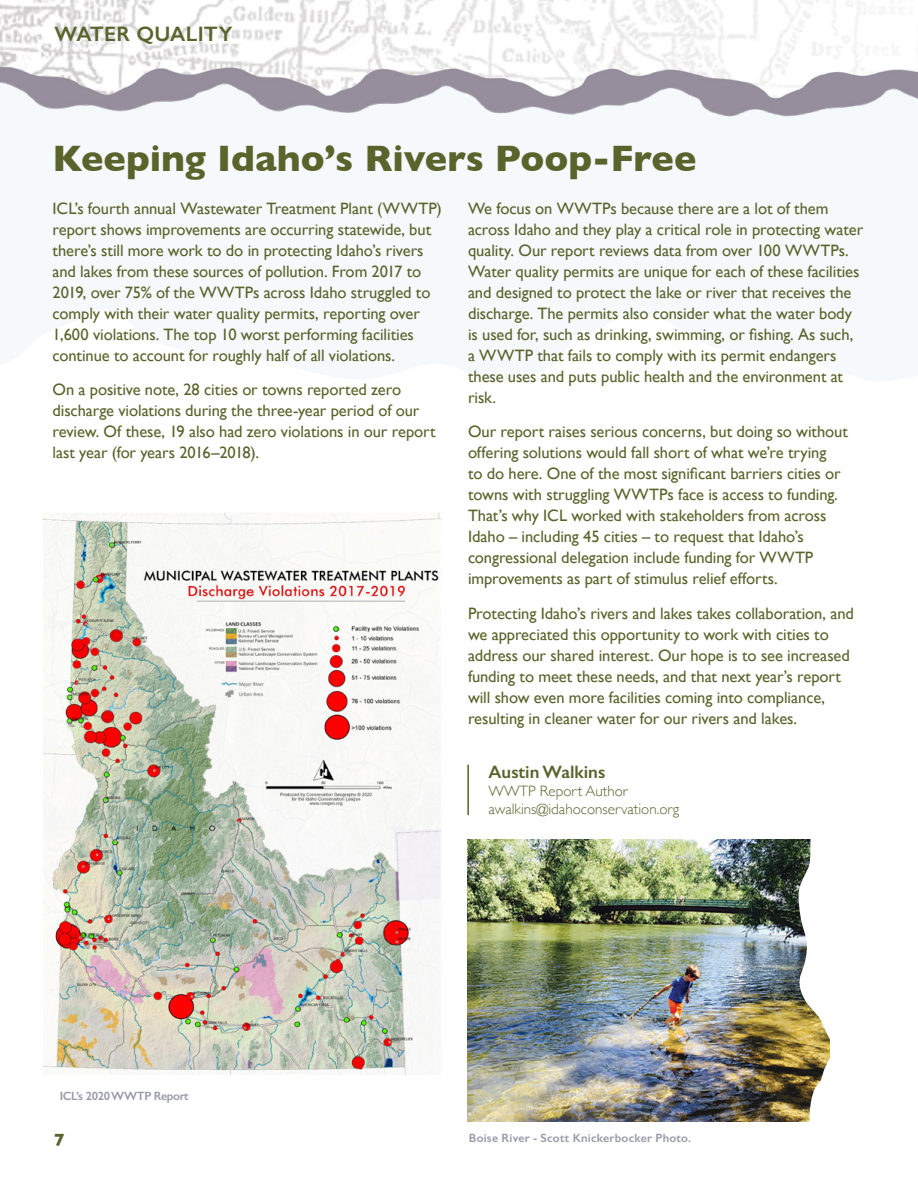
<style>
.page{position:relative;width:918px;height:1188px;background:#fff}
.page>*{position:absolute;margin:0;border:0;box-sizing:border-box;transform-origin:0 0}
.t1{font:700 37.5px "Gill Sans";color:#5a632b}
.t2{font:600 21px "Gill Sans";letter-spacing:.01em;color:#5a632b}
.t3{font:600 18px "Gill Sans";color:#5a632b}
.t4{font:700 18px "Gill Sans";color:#5a632b}
.t5{font:16.5px/21px "Gill Sans";letter-spacing:-.005em;color:#5a632b}
.t6{font:300 15px/18px "Gill Sans";color:#5a632b}
.t7{font:600 12px "Gill Sans";letter-spacing:.015em;color:#999aaa}
.t8{font:600 12px "Gill Sans";letter-spacing:-.03em;color:#999aaa}
</style>
<div class="page">
<img style="left:467px;top:839px;width:330px;height:283px">
<img style="left:797px;top:839px;width:33px;height:283px">
<img style="left:0;top:0;width:918px;height:119px">
<hr style="left:467px;top:765px;width:2px;height:50px;background:#5a632b">
<img style="left:43px;top:512px;width:398px;height:563px">
<p class="t2" style="left:54px;top:21px;width:180px">WATER QUALITY</p>
<h1 class="t1" style="left:52px;top:129px;width:645px">Keeping Idaho’s Rivers Poop-Free</h1>
<p class="t5" style="left:52px;top:197px;width:391px">ICL’s fourth annual Wastewater Treatment Plant (WWTP) report shows improvements are occurring statewide, but there’s still more work to do in protecting Idaho’s rivers and lakes from these sources of pollution. From 2017 to 2019, over 75% of the WWTPs across Idaho struggled to comply with their water quality permits, reporting over 1,600 violations. The top 10 worst performing facilities continue to account for roughly half of all violations.</p>
<p class="t5" style="left:52px;top:379px;width:385px">On a positive note, 28 cities or towns reported zero discharge violations during the three-year period of our review. Of these, 19 also had zero violations in our report last year (for years 2016–2018).</p>
<p class="t5" style="left:468px;top:198px;width:397px">We focus on WWTPs because there are a lot of them across Idaho and they play a critical role in protecting water quality. Our report reviews data from over 100 WWTPs.<br>Water quality permits are unique for each of these facilities and designed to protect the lake or river that receives the discharge. The permits also consider what the water body is used for, such as drinking, swimming, or fishing. As such, a WWTP that fails to comply with its permit endangers these uses and puts public health and the environment at risk.</p>
<p class="t5" style="left:468px;top:421px;width:382px">Our report raises serious concerns, but doing so without offering solutions would fall short of what we’re trying<br>to do here. One of the most significant barriers cities or towns with struggling WWTPs face is access to funding.<br>That’s why ICL worked with stakeholders from across Idaho – including 45 cities – to request that Idaho’s congressional delegation include funding for WWTP improvements as part of stimulus relief efforts.</p>
<p class="t5" style="left:468px;top:603px;width:387px">Protecting Idaho’s rivers and lakes takes collaboration, and we appreciated this opportunity to work with cities to address our shared interest. Our hope is to see increased funding to meet these needs, and that next year’s report will show even more facilities coming into compliance, resulting in cleaner water for our rivers and lakes.</p>
<p class="t3" style="left:489px;top:761px;width:118px">Austin Walkins</p>
<p class="t6" style="left:489px;top:781px;width:192px">WWTP Report Author awalkins@idahoconservation.org</p>
<p class="t8" style="left:60px;top:1089px;width:131px">ICL’s 2020 WWTP Report</p>
<p class="t4" style="left:54px;top:1126px;width:12px">7</p>
<p class="t7" style="left:469px;top:1131px;width:224px">Boise River - Scott Knickerbocker Photo.</p>
</div>
